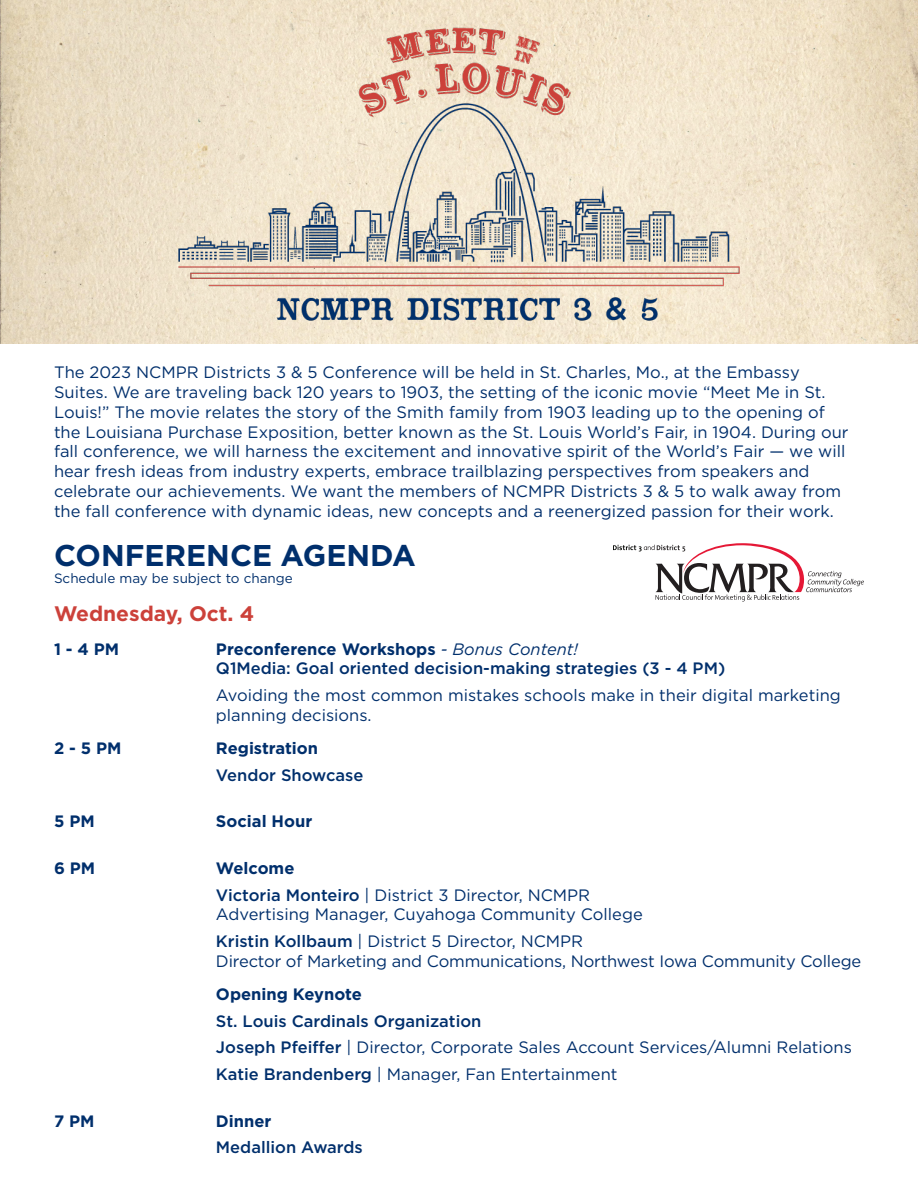
<style>
.page{position:relative;width:918px;height:1188px;background:#fff}
.page>*{position:absolute;margin:0;border:0;box-sizing:border-box;transform-origin:0 0}
.t1{font:700 30px "Gotham";color:#002f6c}
.t2{font:700 21px "Gotham";color:#cc413a}
.t3{font:16.5px/19.8px "Gotham";color:#002f6c}
.t4{font:500 16.5px/19.8px "Gotham";color:#002f6c}
.t5{font:700 16.5px "Gotham";color:#002f6c}
.t6{font:13.5px "Gotham";color:#002f6c}
.s1{font-weight:700}
.s2{font-weight:400;font-style:italic}
.s3{font-weight:500}
</style>
<div class="page">
<img style="left:0;top:0;width:918px;height:343px">
<img style="left:0;top:21px;width:918px;height:306px">
<svg style="left:613px;top:543px;width:251px;height:59px"></svg>
<p class="t3" style="left:54px;top:362px;width:796px">The 2023 NCMPR Districts 3 &amp; 5 Conference will be held in St. Charles, Mo., at the Embassy Suites. We are traveling back 120 years to 1903, the setting of the iconic movie “Meet Me in St.<br>Louis!” The movie relates the story of the Smith family from 1903 leading up to the opening of the Louisiana Purchase Exposition, better known as the St. Louis World’s Fair, in 1904. During our fall conference, we will harness the excitement and innovative spirit of the World’s Fair — we will hear fresh ideas from industry experts, embrace trailblazing perspectives from speakers and celebrate our achievements. We want the members of NCMPR Districts 3 &amp; 5 to walk away from the fall conference with dynamic ideas, new concepts and a reenergized passion for their work.</p>
<h1 class="t1" style="left:54px;top:538px;width:363px">CONFERENCE AGENDA</h1>
<p class="t6" style="left:54px;top:569px;width:240px">Schedule may be subject to change</p>
<p class="t2" style="left:54px;top:602px;width:202px">Wednesday, Oct. 4</p>
<p class="t5" style="left:54px;top:639px;width:67px">1 - 4 PM</p>
<p class="t4" style="left:216px;top:639px;width:511px"><span class="s1">Preconference Workshops</span> <span class="s2">- Bonus Content!<br></span>Q1Media: Goal oriented decision-making strategies (3 - 4 PM)</p>
<p class="t3" style="left:216px;top:685px;width:626px">Avoiding the most common mistakes schools make in their digital marketing planning decisions.</p>
<p class="t5" style="left:54px;top:739px;width:69px">2 - 5 PM</p>
<p class="t5" style="left:216px;top:739px;width:104px">Registration</p>
<p class="t4" style="left:216px;top:765px;width:149px">Vendor Showcase</p>
<p class="t5" style="left:54px;top:812px;width:42px">5 PM</p>
<p class="t5" style="left:216px;top:812px;width:98px">Social Hour</p>
<p class="t5" style="left:54px;top:859px;width:43px">6 PM</p>
<p class="t3" style="left:216px;top:855px;width:376px;line-height:26.5px"><span class="s1">Welcome<br></span><span class="s3">Victoria Monteiro</span> | District 3 Director, NCMPR</p>
<p class="t3" style="left:216px;top:901px;width:428px;line-height:26.5px">Advertising Manager, Cuyahoga Community College<br><span class="s3">Kristin Kollbaum</span> | District 5 Director, NCMPR</p>
<p class="t3" style="left:216px;top:951px;width:647px">Director of Marketing and Communications, Northwest Iowa Community College</p>
<p class="t5" style="left:216px;top:985px;width:148px">Opening Keynote</p>
<p class="t3" style="left:216px;top:1007px;width:637px;line-height:26.5px"><span class="s3">St. Louis Cardinals Organization<br>Joseph Pfeiffer</span> | Director, Corporate Sales Account Services/Alumni Relations<br><span class="s3">Katie Brandenberg</span> | Manager, Fan Entertainment</p>
<p class="t5" style="left:54px;top:1111px;width:42px">7 PM</p>
<p class="t5" style="left:216px;top:1111px;width:57px">Dinner</p>
<p class="t4" style="left:216px;top:1137px;width:148px">Medallion Awards</p>
</div>
